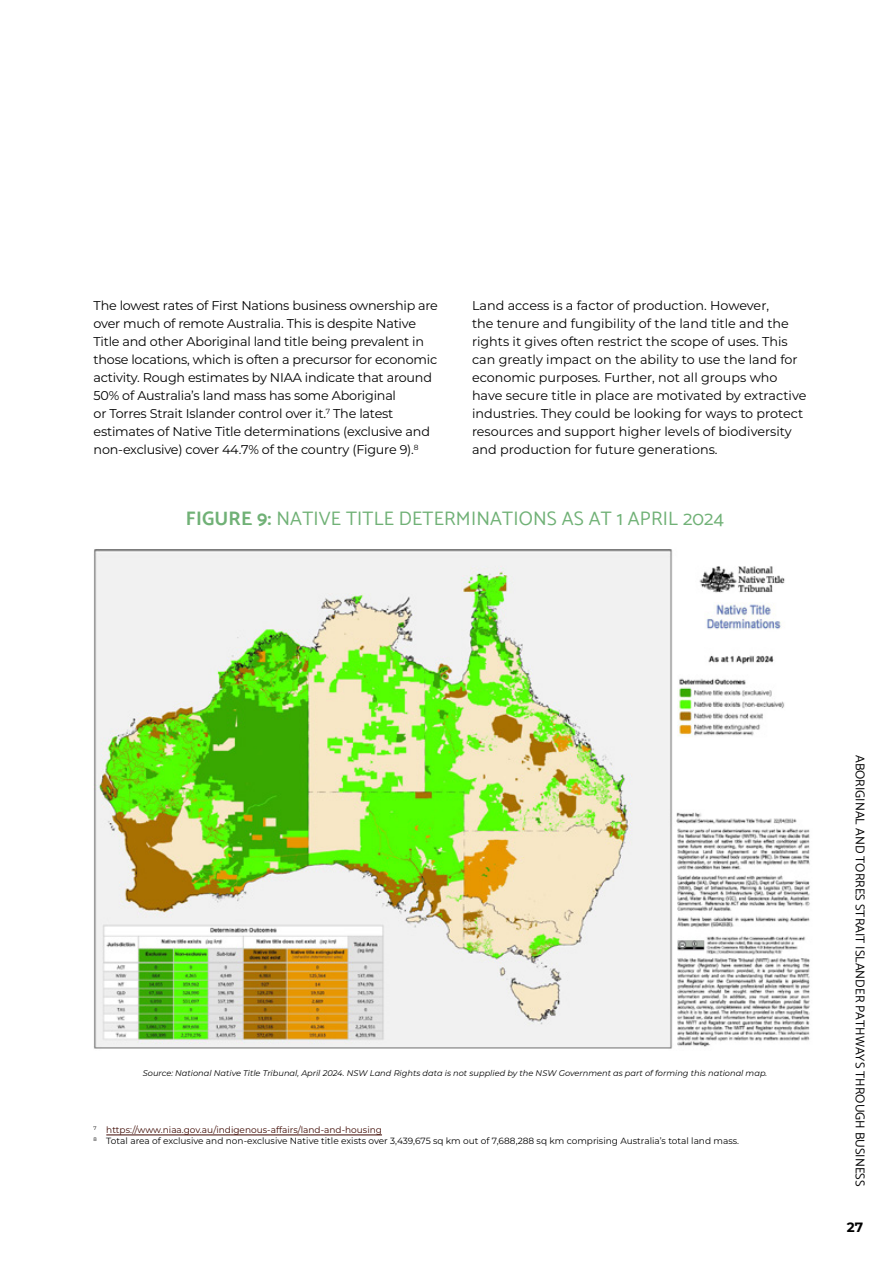
<style>
.page{position:relative;width:893px;height:1263px;background:#fff}
.page>*{position:absolute;margin:0;border:0;box-sizing:border-box;transform-origin:0 0}
.t1{font:19.5px "Catamaran";letter-spacing:.01em;color:#70b176}
.t2{font:700 13.5px "Montserrat";color:#000}
.t3{font:12.75px/18px "Montserrat";letter-spacing:-.015em;color:#000}
.t4{font:12.75px "Catamaran";color:#000}
.t5{font:9px/11.2px "Montserrat";color:#000}
.t6{font:italic 8.25px "Montserrat";color:#000}
.s1{font-weight:700}
.s2{color:#3e0800}
</style>
<div class="page">
<hr style="left:106px;top:1135px;width:276px;height:1px;background:#3e0800">
<img style="left:94px;top:549px;width:716px;height:500px">
<p class="t3" style="left:94px;top:296px;width:346px">The lowest rates of First Nations business ownership are over much of remote Australia. This is despite Native Title and other Aboriginal land title being prevalent in those locations, which is often a precursor for economic activity. Rough estimates by NIAA indicate that around 50% of Australia’s land mass has some Aboriginal<br>or Torres Strait Islander control over it.<sup>7</sup> The latest estimates of Native Title determinations (exclusive and non-exclusive) cover 44.7% of the country (Figure 9).<sup>8</sup></p>
<p class="t3" style="left:472px;top:296px;width:336px">Land access is a factor of production. However,<br>the tenure and fungibility of the land title and the rights it gives often restrict the scope of uses. This can greatly impact on the ability to use the land for economic purposes. Further, not all groups who have secure title in place are motivated by extractive industries. They could be looking for ways to protect resources and support higher levels of biodiversity and production for future generations.</p>
<h1 class="t1" style="left:186px;top:507px;width:540px"><span class="s1">FIGURE 9:</span> NATIVE TITLE DETERMINATIONS AS AT 1 APRIL 2024</h1>
<p class="t6" style="left:143px;top:1067px;width:626px">Source: National Native Title Tribunal, April 2024. NSW Land Rights data is not supplied by the NSW Government as part of forming this national map.</p>
<p class="t5" style="left:94px;top:1123px;width:647px"><sup>7</sup> <span class="s2">https://www.niaa.gov.au/indigenous-affairs/land-and-housing<br></span><sup>8</sup> Total area of exclusive and non-exclusive Native title exists over 3,439,675 sq km out of 7,688,288 sq km comprising Australia’s total land mass.</p>
<p class="t4" style="left:868px;top:755px;width:433px;rotate:90deg">ABORIGINAL AND TORRES STRAIT ISLANDER PATHWAYS THROUGH BUSINESS</p>
<p class="t2" style="left:847px;top:1218px;width:18px">27</p>
</div>
